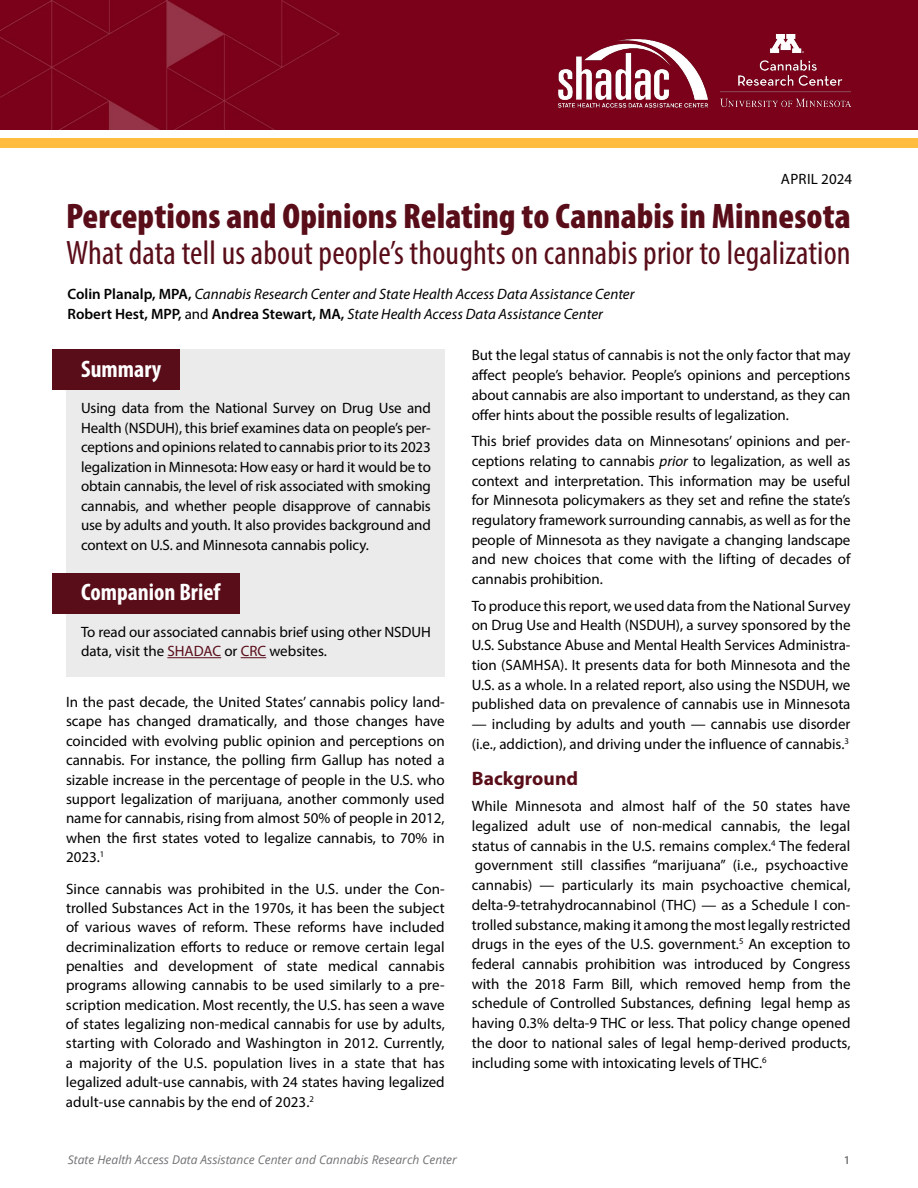
<style>
.page{position:relative;width:918px;height:1188px;background:#fff}
.page>*{position:absolute;margin:0;border:0;box-sizing:border-box;transform-origin:0 0}
.t1{font:900 condensed 35.7px "Myriad Pro";letter-spacing:.005em;color:#590d19}
.t2{font:condensed 34.05px "Myriad Pro";letter-spacing:.005em;color:#590d19}
.t3{font:700 condensed 24px "Myriad Pro";color:#fff}
.t4{font:700 19.5px "Myriad Pro";letter-spacing:.005em;color:#590d19}
.t5{font:15px/19.4px "Myriad Pro";color:#000;text-align:justify}
.t6{font:italic 15px/19.5px "Myriad Pro";color:#000}
.t7{font:15px "Myriad Pro";letter-spacing:.02em;color:#000}
.t8{font:italic 12px "Open Sans";color:#717275}
.t9{font:600 12px "Myriad Pro";color:#717275}
.s1{font-weight:600;font-style:normal}
.s2{font-style:normal}
.s3{color:#590d19}
.s4{font-style:italic}
</style>
<div class="page">
<div style="left:0;top:0;width:918px;height:130px;background:#7b011a"></div>
<div style="left:0;top:138px;width:918px;height:9px;background:#febd3f"></div>
<div style="left:66px;top:349px;width:379px;height:328px;background:#ebebec"></div>
<div style="left:52px;top:349px;width:128px;height:41px;background:#590d19"></div>
<div style="left:52px;top:574px;width:188px;height:40px;background:#590d19"></div>
<hr style="left:167px;top:657px;width:54px;height:1px;background:#590d19">
<svg style="left:241px;top:657px;width:25px;height:1px"></svg>
<img style="left:721px;top:34px;width:129px;height:73px">
<img style="left:554px;top:33px;width:156px;height:82px">
<p class="t7" style="left:781px;top:170px;width:73px">APRIL 2024</p>
<h1 class="t1" style="left:66px;top:193px;width:786px">Perceptions and Opinions Relating to Cannabis in Minnesota</h1>
<h2 class="t2" style="left:66px;top:232px;width:786px">What data tell us about people’s thoughts on cannabis prior to legalization</h2>
<p class="t6" style="left:68px;top:284px;width:569px"><span class="s1">Colin Planalp, MPA,</span> Cannabis Research Center and State Health Access Data Assistance Center<br><span class="s1">Robert Hest, MPP,</span> <span class="s2">and</span> <span class="s1">Andrea Stewart, MA,</span> State Health Access Data Assistance Center</p>
<h3 class="t3" style="left:81px;top:354px;width:82px">Summary</h3>
<p class="t5" style="left:81px;top:398px;width:351px">Using data from the National Survey on Drug Use and Health (NSDUH), this brief examines data on people’s per&shy;ceptions and opinions related to cannabis prior to its 2023 legalization in Minnesota: How easy or hard it would be to obtain cannabis, the level of risk associated with smoking cannabis, and whether people disapprove of cannabis use by adults and youth. It also provides background and context on U.S. and Minnesota cannabis policy.</p>
<h3 class="t3" style="left:81px;top:577px;width:141px">Companion Brief</h3>
<p class="t5" style="left:81px;top:622px;width:351px">To read our associated cannabis brief using other NSDUH data, visit the <span class="s3">SHADAC</span> or <span class="s3">CRC</span> websites.</p>
<p class="t5" style="left:66px;top:692px;width:380px">In the past decade, the United States’ cannabis policy land&shy;scape has changed dramatically, and those changes have coincided with evolving public opinion and perceptions on cannabis. For instance, the polling firm Gallup has noted a sizable increase in the percentage of people in the U.S. who support legalization of marijuana, another commonly used name for cannabis, rising from almost 50% of people in 2012, when the first states voted to legalize cannabis, to 70% in 2023.<sup>1</sup></p>
<p class="t5" style="left:66px;top:879px;width:380px">Since cannabis was prohibited in the U.S. under the Con&shy;trolled Substances Act in the 1970s, it has been the subject of various waves of reform. These reforms have included decriminalization efforts to reduce or remove certain legal penalties and development of state medical cannabis programs allowing cannabis to be used similarly to a pre&shy;scription medication. Most recently, the U.S. has seen a wave of states legalizing non-medical cannabis for use by adults, starting with Colorado and Washington in 2012. Currently, a majority of the U.S. population lives in a state that has legalized adult-use cannabis, with 24 states having legalized adult-use cannabis by the end of 2023.<sup>2</sup></p>
<p class="t5" style="left:472px;top:345px;width:380px">But the legal status of cannabis is not the only factor that may affect people’s behavior. People’s opinions and perceptions about cannabis are also important to understand, as they can offer hints about the possible results of legalization.</p>
<p class="t5" style="left:472px;top:431px;width:380px">This brief provides data on Minnesotans’ opinions and per&shy;ceptions relating to cannabis <span class="s4">prior</span> to legalization, as well as context and interpretation. This information may be useful for Minnesota policymakers as they set and refine the state’s regulatory framework surrounding cannabis, as well as for the people of Minnesota as they navigate a changing landscape and new choices that come with the lifting of decades of cannabis prohibition.</p>
<p class="t5" style="left:472px;top:595px;width:380px;line-height:19.8px">To produce this report, we used data from the National Survey on Drug Use and Health (NSDUH), a survey sponsored by the U.S. Substance Abuse and Mental Health Services Administra&shy;tion (SAMHSA). It presents data for both Minnesota and the U.S. as a whole. In a related report, also using the NSDUH, we published data on prevalence of cannabis use in Minnesota</p>
<p class="t5" style="left:472px;top:714px;width:380px;line-height:19.8px">— including by adults and youth — cannabis use disorder (i.e., addiction), and driving under the influence of cannabis.<sup>3</sup></p>
<h3 class="t4" style="left:472px;top:765px;width:108px">Background</h3>
<p class="t5" style="left:472px;top:796px;width:380px;line-height:19.8px;text-align:left">While Minnesota and almost half of the 50 states have legalized adult use of non-medical cannabis, the legal status of cannabis in the U.S. remains complex.<sup>4</sup> The federal government still classifies “marijuana” (i.e., psychoactive cannabis) — particularly its main psychoactive chemical, delta-9-tetrahydrocannabinol (THC) — as a Schedule I con&shy;trolled substance, making it among the most legally restricted drugs in the eyes of the U.S. government.<sup>5</sup> An exception to federal cannabis prohibition was introduced by Congress with the 2018 Farm Bill, which removed hemp from the schedule of Controlled Substances, defining legal hemp as having 0.3% delta-9 THC or less. That policy change opened the door to national sales of legal hemp-derived products, including some with intoxicating levels of THC.<sup>6</sup></p>
<p class="t8" style="left:68px;top:1152px;width:391px">State Health Access Data Assistance Center and Cannabis Research Center</p>
<p class="t9" style="left:844px;top:1153px;width:8px">1</p>
</div>
